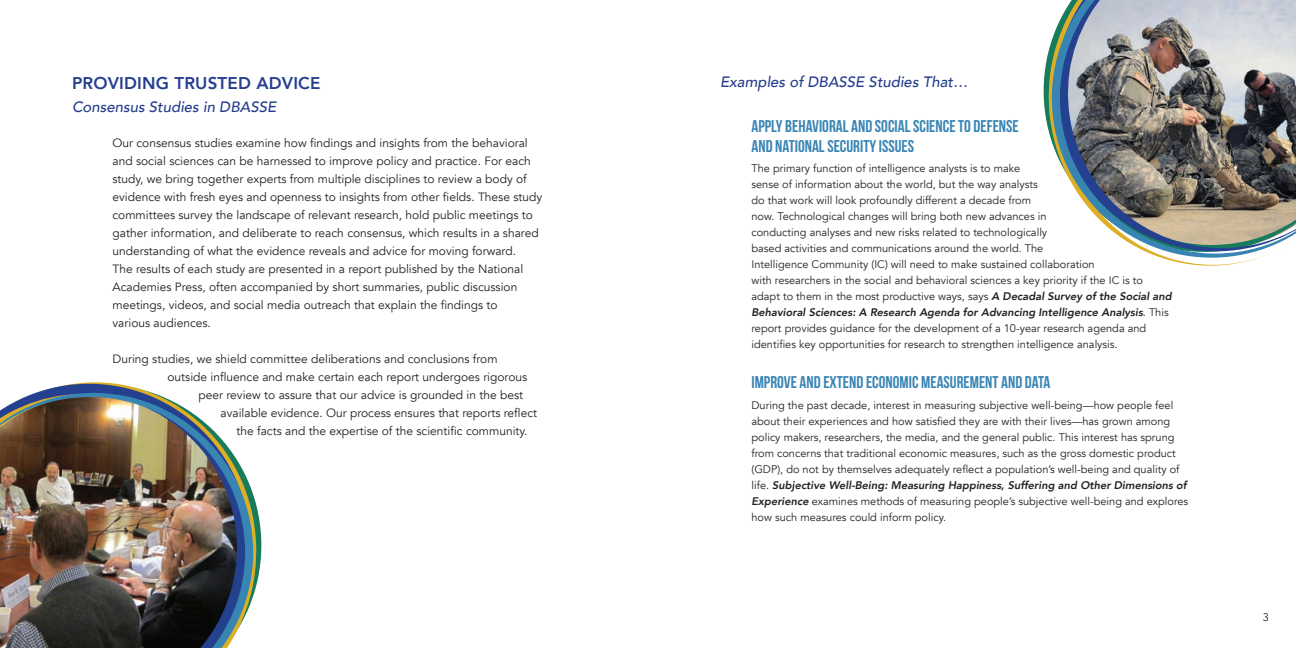
<style>
.page{position:relative;width:1296px;height:648px;background:#fff}
.page>*{position:absolute;margin:0;border:0;box-sizing:border-box;transform-origin:0 0}
.t1{font:700 17px/20px "Bebas Neue";color:#3985b4}
.t2{font:800 17px "Avenir";letter-spacing:.01em;color:#253f8e}
.t3{font:italic 500 15px "Avenir";color:#253f8e}
.t4{font:12px/18px "Avenir";color:#231f20}
.t5{font:11px/16px "Avenir";color:#231f20}
.s1{font-weight:800;font-style:italic}
</style>
<div class="page">
<svg style="left:35px;top:382px;width:118px;height:11px"></svg>
<img style="left:0;top:393px;width:253px;height:255px">
<svg style="left:1047px;top:40px;width:211px;height:226px"></svg>
<img style="left:1052px;top:0;width:244px;height:258px">
<h1 class="t2" style="left:72px;top:70px;width:250px">PROVIDING TRUSTED ADVICE</h1>
<h2 class="t3" style="left:72px;top:98px;width:206px">Consensus Studies in DBASSE</h2>
<p class="t4" style="left:112px;top:134px;width:431px">Our consensus studies examine how findings and insights from the behavioral and social sciences can be harnessed to improve policy and practice. For each study, we bring together experts from multiple disciplines to review a body of evidence with fresh eyes and openness to insights from other fields. These study committees survey the landscape of relevant research, hold public meetings to gather information, and deliberate to reach consensus, which results in a shared understanding of what the evidence reveals and advice for moving forward.<br>The results of each study are presented in a report published by the National Academies Press, often accompanied by short summaries, public discussion meetings, videos, and social media outreach that explain the findings to<br>various audiences.</p>
<p class="t4" style="left:112px;top:350px;width:387px">During studies, we shield committee deliberations and conclusions from</p>
<p class="t4" style="left:168px;top:368px;width:361px">outside influence and make certain each report undergoes rigorous</p>
<p class="t4" style="left:199px;top:386px;width:326px">peer review to assure that our advice is grounded in the best</p>
<p class="t4" style="left:220px;top:404px;width:318px">available evidence. Our process ensures that reports reflect</p>
<p class="t4" style="left:236px;top:422px;width:293px">the facts and the expertise of the scientific community.</p>
<h2 class="t3" style="left:720px;top:73px;width:250px">Examples of DBASSE Studies That…</h2>
<h1 class="t1" style="left:752px;top:116px;width:269px">APPLY BEHAVIORAL AND SOCIAL SCIENCE TO DEFENSE<br>AND NATIONAL SECURITY ISSUES</h1>
<p class="t5" style="left:752px;top:161px;width:422px">The primary function of intelligence analysts is to make<br>sense of information about the world, but the way analysts<br>do that work will look profoundly different a decade from<br>now. Technological changes will bring both new advances in<br>conducting analyses and new risks related to technologically<br>based activities and communications around the world. The<br>Intelligence Community (IC) will need to make sustained collaboration<br>with researchers in the social and behavioral sciences a key priority if the IC is to adapt to them in the most productive ways, says <span class="s1">A Decadal Survey of the Social and Behavioral Sciences: A Research Agenda for Advancing Intelligence Analysis</span>. This report provides guidance for the development of a 10-year research agenda and identifies key opportunities for research to strengthen intelligence analysis.</p>
<h1 class="t1" style="left:752px;top:372px;width:300px">IMPROVE AND EXTEND ECONOMIC MEASUREMENT AND DATA</h1>
<p class="t5" style="left:752px;top:397px;width:438px">During the past decade, interest in measuring subjective well-being—how people feel about their experiences and how satisfied they are with their lives—has grown among policy makers, researchers, the media, and the general public. This interest has sprung from concerns that traditional economic measures, such as the gross domestic product (GDP), do not by themselves adequately reflect a population’s well-being and quality of life. <span class="s1">Subjective Well-Being: Measuring Happiness, Suffering and Other Dimensions of Experience</span> examines methods of measuring people’s subjective well-being and explores how such measures could inform policy.</p>
<p class="t5" style="left:1263px;top:610px;width:8px">3</p>
</div>
